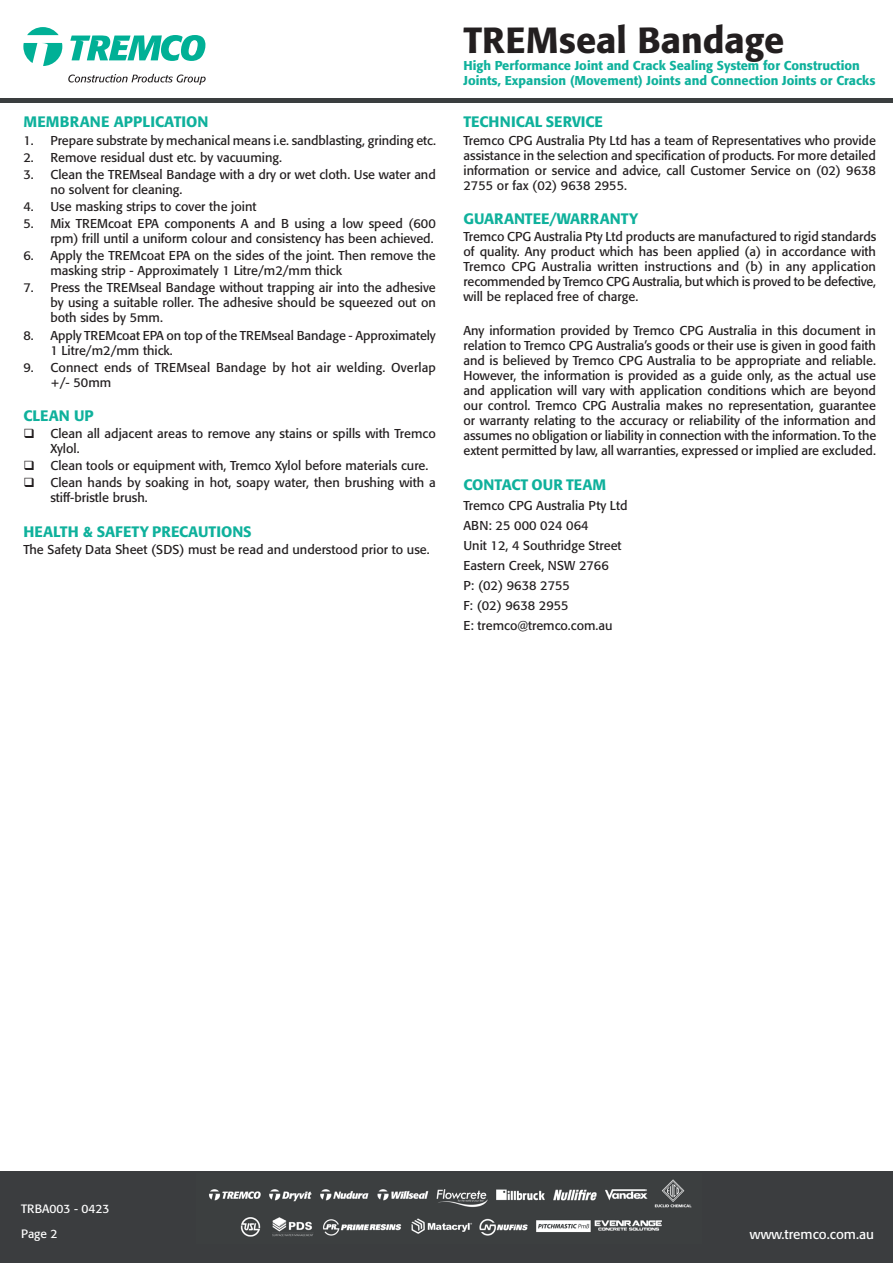
<style>
.page{position:relative;width:893px;height:1263px;background:#fff}
.page>*{position:absolute;margin:0;border:0;box-sizing:border-box;transform-origin:0 0}
.t1{font:500 36px "Formata Pro";color:#231f20}
.t2{font:500 15px "Formata Pro";color:#0fb19c}
.t3{font:13.5px "Formata Pro";color:#fff}
.t4{font:12.75px/15px "Formata Pro";color:#231f20}
.t5{font:500 12.75px/15.3px "Formata Pro";color:#0fb19c}
.t6{font:12px "Formata Pro";color:#fff}
</style>
<div class="page">
<div style="left:0;top:1172px;width:893px;height:91px;background:#3b3d3f"></div>
<img style="left:209px;top:1179px;width:483px;height:58px">
<svg style="left:27px;top:27px;width:32px;height:8px"></svg>
<svg style="left:23px;top:43px;width:39px;height:23px"></svg>
<svg style="left:70px;top:35px;width:135px;height:26px"></svg>
<svg style="left:68px;top:74px;width:138px;height:11px"></svg>
<hr style="left:0;top:99px;width:893px;height:4px;background:#3a3e3f">
<p class="t2" style="left:23px;top:112px;width:187px">MEMBRANE APPLICATION</p>
<p class="t4" style="left:23px;top:133px;width:414px">1. Prepare substrate by mechanical means i.e. sandblasting, grinding etc.</p>
<p class="t4" style="left:23px;top:150px;width:260px">2. Remove residual dust etc. by vacuuming.</p>
<p class="t4" style="left:50px;top:167px;width:387px;text-indent:-27px">3. Clean the TREMseal Bandage with a dry or wet cloth. Use water and no solvent for cleaning.</p>
<p class="t4" style="left:23px;top:199px;width:235px">4. Use masking strips to cover the joint</p>
<p class="t4" style="left:23px;top:216px;width:414px;text-align:right">5. Mix TREMcoat EPA components A and B using a low speed (600 rpm) frill until a uniform colour and consistency has been achieved.</p>
<p class="t4" style="left:50px;top:248px;width:387px;text-indent:-27px">6. Apply the TREMcoat EPA on the sides of the joint. Then remove the masking strip - Approximately 1 Litre/m2/mm thick</p>
<p class="t4" style="left:50px;top:280px;width:387px;text-align:justify;text-indent:-27px">7. Press the TREMseal Bandage without trapping air into the adhesive by using a suitable roller. The adhesive should be squeezed out on both sides by 5mm.</p>
<p class="t4" style="left:50px;top:327px;width:387px;text-indent:-27px">8. Apply TREMcoat EPA on top of the TREMseal Bandage - Approximately<br>1 Litre/m2/mm thick.</p>
<p class="t4" style="left:50px;top:360px;width:387px;text-indent:-27px">9. Connect ends of TREMseal Bandage by hot air welding. Overlap +/- 50mm</p>
<p class="t2" style="left:23px;top:406px;width:72px">CLEAN UP</p>
<p class="t4" style="left:50px;top:426px;width:387px">Clean all adjacent areas to remove any stains or spills with Tremco<br>Xylol.</p>
<p class="t4" style="left:50px;top:458px;width:380px">Clean tools or equipment with, Tremco Xylol before materials cure.</p>
<p class="t4" style="left:50px;top:475px;width:387px">Clean hands by soaking in hot, soapy water, then brushing with a stiff-bristle brush.</p>
<p class="t2" style="left:23px;top:521px;width:230px">HEALTH &amp; SAFETY PRECAUTIONS</p>
<p class="t4" style="left:23px;top:542px;width:408px">The Safety Data Sheet (SDS) must be read and understood prior to use.</p>
<p class="t1" style="left:463px;top:17px;width:322px">TREMseal Bandage</p>
<p class="t5" style="left:463px;top:57px;width:413px">High Performance Joint and Crack Sealing System for Construction<br>Joints, Expansion (Movement) Joints and Connection Joints or Cracks</p>
<p class="t2" style="left:463px;top:112px;width:141px">TECHNICAL SERVICE</p>
<p class="t4" style="left:463px;top:133px;width:414px;text-align:justify">Tremco CPG Australia Pty Ltd has a team of Representatives who provide assistance in the selection and specification of products. For more detailed information or service and advice, call Customer Service on (02) 9638<br>2755 or fax (02) 9638 2955.</p>
<p class="t2" style="left:463px;top:209px;width:176px">GUARANTEE/WARRANTY</p>
<p class="t4" style="left:463px;top:229px;width:414px;text-align:justify">Tremco CPG Australia Pty Ltd products are manufactured to rigid standards of quality. Any product which has been applied (a) in accordance with Tremco CPG Australia written instructions and (b) in any application recommended by Tremco CPG Australia, but which is proved to be defective, will be replaced free of charge.</p>
<p class="t4" style="left:463px;top:323px;width:414px;text-align:justify">Any information provided by Tremco CPG Australia in this document in relation to Tremco CPG Australia’s goods or their use is given in good faith and is believed by Tremco CPG Australia to be appropriate and reliable.<br>However, the information is provided as a guide only, as the actual use and application will vary with application conditions which are beyond our control. Tremco CPG Australia makes no representation, guarantee or warranty relating to the accuracy or reliability of the information and assumes no obligation or liability in connection with the information. To the extent permitted by law, all warranties, expressed or implied are excluded.</p>
<p class="t2" style="left:463px;top:474px;width:144px">CONTACT OUR TEAM</p>
<p class="t4" style="left:463px;top:498px;width:165px">Tremco CPG Australia Pty Ltd</p>
<p class="t4" style="left:463px;top:518px;width:127px">ABN: 25 000 024 064</p>
<p class="t4" style="left:463px;top:538px;width:160px">Unit 12, 4 Southridge Street</p>
<p class="t4" style="left:463px;top:558px;width:147px">Eastern Creek, NSW 2766</p>
<p class="t4" style="left:463px;top:578px;width:108px">P: (02) 9638 2755</p>
<p class="t4" style="left:463px;top:598px;width:107px">F: (02) 9638 2955</p>
<p class="t4" style="left:463px;top:618px;width:151px">E: tremco@tremco.com.au</p>
<p class="t6" style="left:21px;top:1201px;width:90px">TRBA003 - 0423</p>
<p class="t6" style="left:21px;top:1226px;width:38px">Page 2</p>
<p class="t3" style="left:750px;top:1226px;width:126px">www.tremco.com.au</p>
</div>
